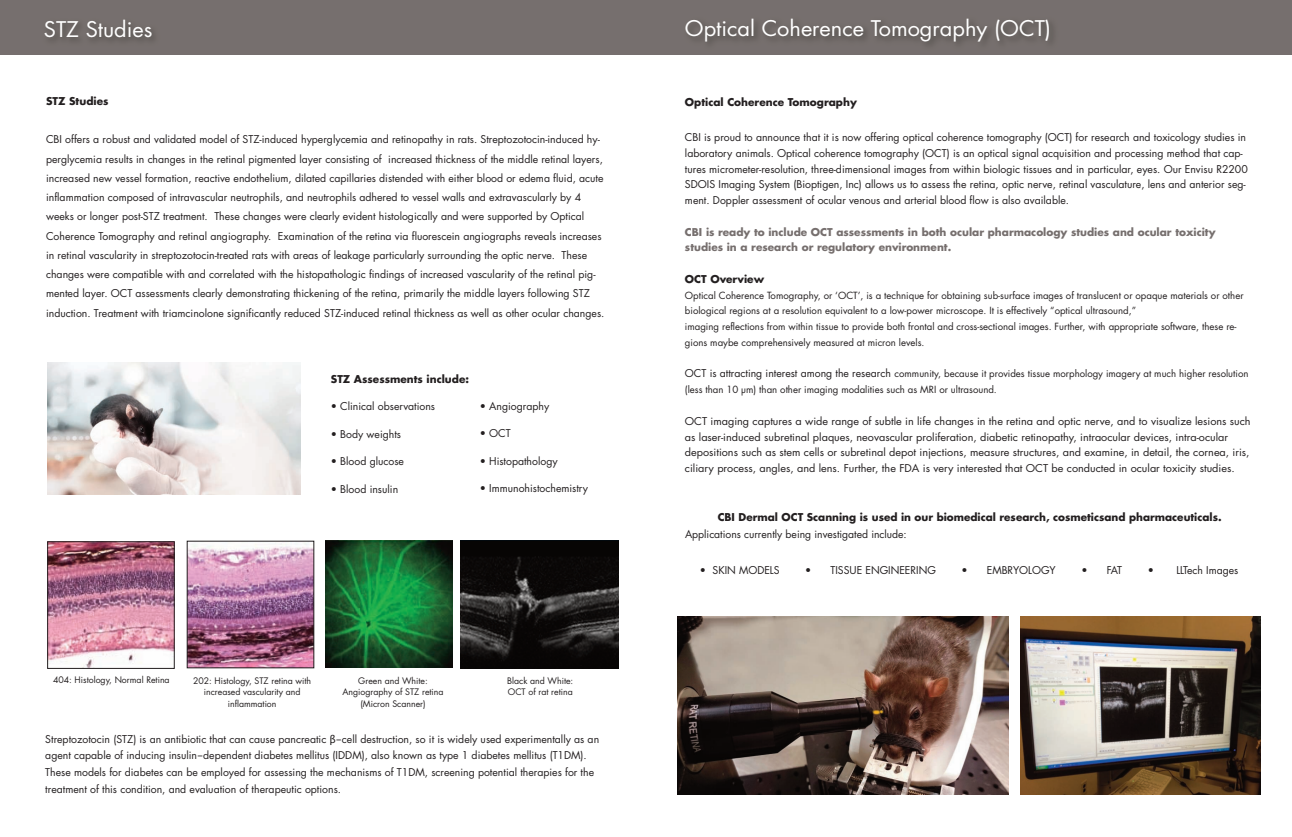
<style>
.page{position:relative;width:1292px;height:837px;background:#fff}
.page>*{position:absolute;margin:0;border:0;box-sizing:border-box;transform-origin:0 0}
.t1{font:21px "Futura";color:#fff;scale:1.04 1}
.t2{font:10.5px/19.2px "Futura";color:#231f20}
.t3{font:10.5px/15.8px "Futura";color:#231f20;scale:1.04 1}
.t4{font:700 10.5px "Futura";color:#231f20}
.t5{font:700 10.5px/15.8px "Futura";color:#766f6e}
.t6{font:9.62px/15.8px "Futura";color:#231f20}
.t7{font:8.75px/11.4px "Futura";color:#231f20;text-align:center}
.s1{font-family:"Lucida Grande"}
.s2{font-size:10.5px}
</style>
<div class="page">
<img style="left:47px;top:362px;width:253px;height:132px">
<div style="left:0;top:0;width:1292px;height:54px;background:#766f6e"></div>
<img style="left:325px;top:541px;width:127px;height:126px">
<div style="left:460px;top:541px;width:158px;height:133px;background:linear-gradient(to right,#fff,#fff)"></div>
<img style="left:460px;top:541px;width:158px;height:127px">
<img style="left:50px;top:543px;width:122px;height:123px">
<div style="left:48px;top:541px;width:126px;height:127px;border:1px solid #231f20"></div>
<img style="left:189px;top:543px;width:123px;height:123px">
<div style="left:187px;top:541px;width:127px;height:127px;border:1px solid #231f20"></div>
<img style="left:1020px;top:616px;width:240px;height:178px">
<img style="left:677px;top:616px;width:331px;height:178px">
<h1 class="t1" style="left:44px;top:14px;width:106px">STZ Studies</h1>
<h1 class="t1" style="left:685px;top:14px;width:354px">Optical Coherence Tomography (OCT)</h1>
<p class="t4" style="left:46px;top:94px;width:64px">STZ Studies</p>
<p class="t2" style="left:46px;top:130px;width:560px">CBI offers a robust and validated model of STZ-induced hyperglycemia and retinopathy in rats. Streptozotocin-induced hy&shy;perglycemia results in changes in the retinal pigmented layer consisting of increased thickness of the middle retinal layers, increased new vessel formation, reactive endothelium, dilated capillaries distended with either blood or edema fluid, acute inflammation composed of intravascular neutrophils, and neutrophils adhered to vessel walls and extravascularly by 4 weeks or longer post-STZ treatment. These changes were clearly evident histologically and were supported by Optical Coherence Tomography and retinal angiography. Examination of the retina via fluorescein angiographs reveals increases in retinal vascularity in streptozotocin-treated rats with areas of leakage particularly surrounding the optic nerve. These changes were compatible with and correlated with the histopathologic findings of increased vascularity of the retinal pig&shy;mented layer. OCT assessments clearly demonstrating thickening of the retina, primarily the middle layers following STZ induction. Treatment with triamcinolone significantly reduced STZ-induced retinal thickness as well as other ocular changes.</p>
<p class="t4" style="left:331px;top:371px;width:140px">STZ Assessments include:</p>
<p class="t2" style="left:331px;top:396px;width:106px">• Clinical observations</p>
<p class="t2" style="left:331px;top:424px;width:72px">• Body weights</p>
<p class="t2" style="left:331px;top:452px;width:75px">• Blood glucose</p>
<p class="t2" style="left:331px;top:479px;width:69px">• Blood insulin</p>
<p class="t2" style="left:480px;top:396px;width:71px">• Angiography</p>
<p class="t2" style="left:480px;top:423px;width:32px">• OCT</p>
<p class="t2" style="left:480px;top:451px;width:79px">• Histopathology</p>
<p class="t2" style="left:480px;top:479px;width:110px">• Immunohistochemistry</p>
<p class="t7" style="left:53px;top:673px;width:118px">404: Histology, Normal Retina</p>
<p class="t7" style="left:193px;top:675px;width:120px">202: Histology, STZ retina with increased vascularity and inflammation</p>
<p class="t7" style="left:342px;top:675px;width:103px">Green and White:<br>Angiography of STZ retina (Micron Scanner)</p>
<p class="t7" style="left:507px;top:675px;width:68px;text-align:left">Black and White:<br>OCT of rat retina</p>
<p class="t2" style="left:45px;top:730px;width:555px;line-height:16.6px">Streptozotocin (STZ) is an antibiotic that can cause pancreatic <span class="s1">β-</span>cell destruction, so it is widely used experimentally as an agent capable of inducing insulin<span class="s1">-</span>dependent diabetes mellitus (IDDM), also known as type 1 diabetes mellitus (T1DM).<br>These models for diabetes can be employed for assessing the mechanisms of T1DM, screening potential therapies for the treatment of this condition, and evaluation of therapeutic options.</p>
<p class="t4" style="left:685px;top:95px;width:173px">Optical Coherence Tomography</p>
<p class="t2" style="left:685px;top:129px;width:564px;line-height:15.8px">CBI is proud to announce that it is now offering optical coherence tomography (OCT) for research and toxicology studies in laboratory animals. Optical coherence tomography (OCT) is an optical signal acquisition and processing method that cap&shy;tures micrometer-resolution, three-dimensional images from within biologic tissues and in particular, eyes. Our Envisu R2200<br>SDOIS Imaging System (Bioptigen, Inc) allows us to assess the retina, optic nerve, retinal vasculature, lens and anterior seg&shy;ment. Doppler assessment of ocular venous and arterial blood flow is also available.</p>
<p class="t5" style="left:685px;top:223px;width:532px">CBI is ready to include OCT assessments in both ocular pharmacology studies and ocular toxicity studies in a research or regulatory environment.</p>
<p class="t4" style="left:685px;top:272px;width:81px">OCT Overview</p>
<p class="t6" style="left:685px;top:287px;width:560px">Optical Coherence Tomography, or ‘OCT’, is a technique for obtaining sub-surface images of translucent or opaque materials or other biological regions at a resolution equivalent to a low-power microscope. It is effectively “optical ultrasound,”<br>imaging reflections from within tissue to provide both frontal and cross-sectional images. Further, with appropriate software, these re&shy;gions maybe comprehensively measured at micron levels.</p>
<p class="t6" style="left:685px;top:366px;width:565px"><span class="s2">OCT is attracting interest among the research</span> community, because it provides tissue morphology imagery at much higher resolution (less than 10 µm) than other imaging modalities such as MRI or ultrasound.</p>
<p class="t3" style="left:685px;top:413px;width:545px">OCT imaging captures a wide range of subtle in life changes in the retina and optic nerve, and to visualize lesions such as laser-induced subretinal plaques, neovascular proliferation, diabetic retinopathy, intraocular devices, intra-ocular depositions such as stem cells or subretinal depot injections, measure structures, and examine, in detail, the cornea, iris, ciliary process, angles, and lens. Further, the FDA is very interested that OCT be conducted in ocular toxicity studies.</p>
<p class="t4" style="left:717px;top:510px;width:505px">CBI Dermal OCT Scanning is used in our biomedical research, cosmeticsand pharmaceuticals.</p>
<p class="t2" style="left:685px;top:524px;width:223px">Applications currently being investigated include:</p>
<p class="t2" style="left:700px;top:560px;width:81px">• SKIN MODELS</p>
<p class="t2" style="left:805px;top:560px;width:132px">• TISSUE ENGINEERING</p>
<p class="t2" style="left:961px;top:560px;width:96px">• EMBRYOLOGY</p>
<p class="t2" style="left:1081px;top:560px;width:42px">• FAT</p>
<p class="t2" style="left:1147px;top:560px;width:92px">• LLTech Images</p>
</div>
